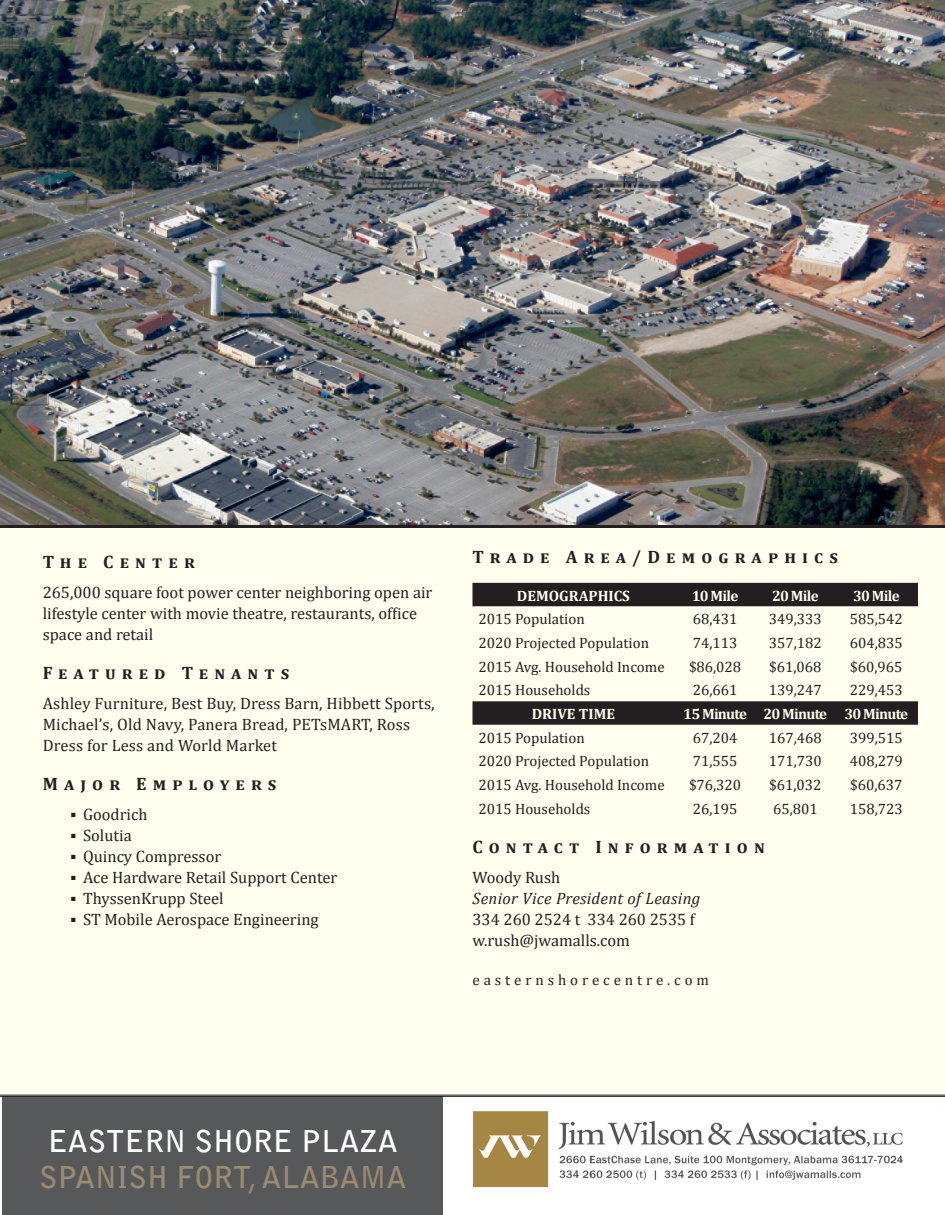
<style>
.page{position:relative;width:945px;height:1215px;background:#fff}
.page>*{position:absolute;margin:0;border:0;box-sizing:border-box;transform-origin:0 0}
.t1{font:700 30px "Bell Gothic Std";color:#9a8b71}
.t2{font:700 30px "Bell Gothic Std";color:#fff}
.t3{font:700 18px "Cambria";letter-spacing:.34em;color:#231f20}
.t4{font:16.5px/21px "Cambria";color:#231f20}
.t5{font:15px "Cambria";color:#231f20}
.t6{font:700 15px "Cambria";letter-spacing:-.05em;color:#fffff0}
.t7{font:15px "Cambria";letter-spacing:.26em;color:#231f20}
.t8{font:700 15px "Cambria";color:#fffff0}
.s1{font-style:italic}
</style>
<div class="page">
<hr style="left:0;top:1107px;width:945px;height:1px;background:#fffff0">
<div style="left:0;top:524px;width:945px;height:5px;background:#231f20"></div>
<img style="left:0;top:0;width:945px;height:524px">
<div style="left:0;top:528px;width:945px;height:568px;background:#fffff0"></div>
<img style="left:454px;top:1107px;width:480px;height:81px">
<div style="left:2px;top:1096px;width:441px;height:119px;background:#57585a"></div>
<hr style="left:0;top:1095px;width:945px;height:1px;background:#231f20">
<hr style="left:0;top:1096px;width:945px;height:1px;background:#231f20">
<div style="left:472px;top:583px;width:446px;height:142px;background:#231f20"></div>
<svg style="left:472px;top:607px;width:446px;height:94px"></svg>
<p class="t3" style="left:43px;top:549px;width:154px">The Center</p>
<p class="t4" style="left:43px;top:581px;width:391px">265,000 square foot power center neighboring open air lifestyle center with movie theatre, restaurants, office space and retail</p>
<p class="t3" style="left:43px;top:660px;width:248px">Featured Tenants</p>
<p class="t4" style="left:43px;top:692px;width:394px">Ashley Furniture, Best Buy, Dress Barn, Hibbett Sports,<br>Michael’s, Old Navy, Panera Bread, PETsMART, Ross<br>Dress for Less and World Market</p>
<p class="t3" style="left:43px;top:771px;width:235px">Major Employers</p>
<p class="t4" style="left:71px;top:803px;width:78px">■ Goodrich</p>
<p class="t4" style="left:71px;top:824px;width:62px">■ Solutia</p>
<p class="t4" style="left:71px;top:845px;width:152px">■ Quincy Compressor</p>
<p class="t4" style="left:71px;top:866px;width:268px">■ Ace Hardware Retail Support Center</p>
<p class="t4" style="left:71px;top:887px;width:154px">■ ThyssenKrupp Steel</p>
<p class="t4" style="left:71px;top:908px;width:249px">■ ST Mobile Aerospace Engineering</p>
<p class="t3" style="left:472px;top:544px;width:367px">Trade Area/Demographics</p>
<p class="t8" style="left:517px;top:585px;width:115px">DEMOGRAPHICS</p>
<p class="t6" style="left:692px;top:585px;width:48px">10 Mile</p>
<p class="t6" style="left:772px;top:585px;width:48px">20 Mile</p>
<p class="t6" style="left:853px;top:585px;width:48px">30 Mile</p>
<p class="t5" style="left:478px;top:610px;width:108px">2015 Population</p>
<p class="t5" style="left:693px;top:610px;width:46px">68,431</p>
<p class="t5" style="left:769px;top:610px;width:54px">349,333</p>
<p class="t5" style="left:850px;top:610px;width:54px">585,542</p>
<p class="t5" style="left:478px;top:634px;width:172px">2020 Projected Population</p>
<p class="t5" style="left:693px;top:634px;width:46px">74,113</p>
<p class="t5" style="left:769px;top:634px;width:54px">357,182</p>
<p class="t5" style="left:850px;top:634px;width:54px">604,835</p>
<p class="t5" style="left:478px;top:658px;width:188px">2015 Avg. Household Income</p>
<p class="t5" style="left:689px;top:658px;width:54px">$86,028</p>
<p class="t5" style="left:769px;top:658px;width:54px">$61,068</p>
<p class="t5" style="left:850px;top:658px;width:54px">$60,965</p>
<p class="t5" style="left:478px;top:681px;width:113px">2015 Households</p>
<p class="t5" style="left:693px;top:681px;width:46px">26,661</p>
<p class="t5" style="left:769px;top:681px;width:54px">139,247</p>
<p class="t5" style="left:850px;top:681px;width:54px">229,453</p>
<p class="t8" style="left:532px;top:703px;width:85px">DRIVE TIME</p>
<p class="t6" style="left:683px;top:703px;width:65px">15 Minute</p>
<p class="t6" style="left:764px;top:703px;width:65px">20 Minute</p>
<p class="t6" style="left:845px;top:703px;width:65px">30 Minute</p>
<p class="t5" style="left:478px;top:729px;width:108px">2015 Population</p>
<p class="t5" style="left:693px;top:729px;width:46px">67,204</p>
<p class="t5" style="left:769px;top:729px;width:54px">167,468</p>
<p class="t5" style="left:850px;top:729px;width:54px">399,515</p>
<p class="t5" style="left:478px;top:752px;width:172px">2020 Projected Population</p>
<p class="t5" style="left:693px;top:752px;width:46px">71,555</p>
<p class="t5" style="left:769px;top:752px;width:54px">171,730</p>
<p class="t5" style="left:850px;top:752px;width:54px">408,279</p>
<p class="t5" style="left:478px;top:776px;width:188px">2015 Avg. Household Income</p>
<p class="t5" style="left:689px;top:776px;width:54px">$76,320</p>
<p class="t5" style="left:769px;top:776px;width:54px">$61,032</p>
<p class="t5" style="left:850px;top:776px;width:54px">$60,637</p>
<p class="t5" style="left:478px;top:800px;width:113px">2015 Households</p>
<p class="t5" style="left:693px;top:800px;width:46px">26,195</p>
<p class="t5" style="left:773px;top:800px;width:46px">65,801</p>
<p class="t5" style="left:850px;top:800px;width:54px">158,723</p>
<p class="t3" style="left:472px;top:834px;width:294px">Contact Information</p>
<p class="t4" style="left:472px;top:866px;width:229px">Woody Rush<br><span class="s1">Senior Vice President of Leasing<br></span>334 260 2524 t 334 260 2535 f w.rush@jwamalls.com</p>
<p class="t7" style="left:472px;top:971px;width:238px">easternshorecentre.com</p>
<p class="t2" style="left:48px;top:1123px;width:351px">EASTERN SHORE PLAZA</p>
<p class="t1" style="left:39px;top:1159px;width:369px">SPANISH FORT, ALABAMA</p>
</div>
